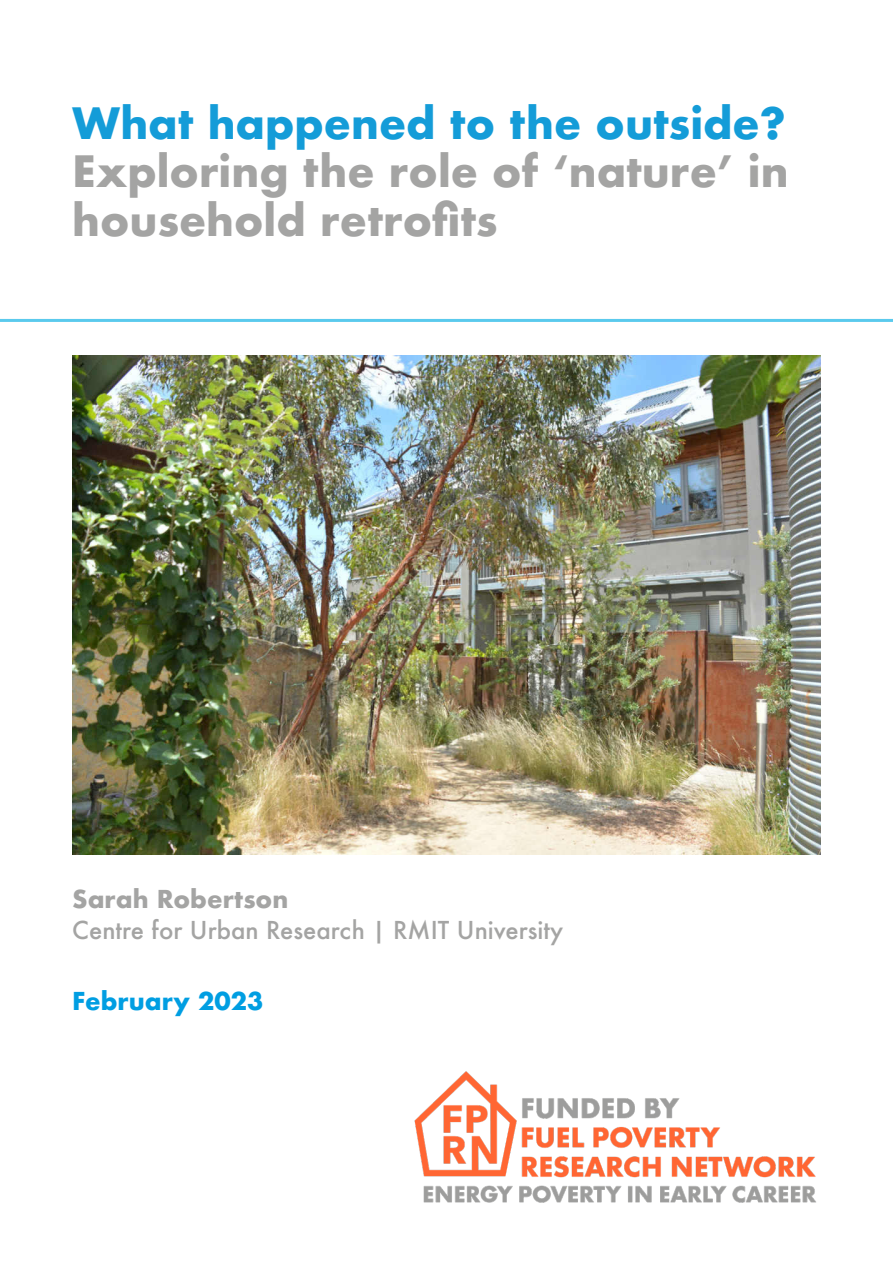
<style>
.page{position:relative;width:893px;height:1263px;background:#fff}
.page>*{position:absolute;margin:0;border:0;box-sizing:border-box;transform-origin:0 0}
.Heading_Top{font:700 42px/48.3px "Futura";color:#a4a4a3;text-align:justify}
.Author{font:500 24px/31.5px "Futura";color:#a4a4a3}
.Author-2{font:700 24px "Futura";color:#009ee2}
.s1{color:#149cd8}
.s2{font-weight:700}
</style>
<div class="page">
<img style="left:414px;top:1071px;width:402px;height:132px">
<hr style="left:0;top:319px;width:893px;height:3px;background:#5bcaed">
<img style="left:72px;top:355px;width:749px;height:499px">
<p class="Heading_Top" style="left:72px;top:99px;width:718px"><span class="s1">What happened to the outside?<br></span>Exploring the role of ‘nature’ in household retrofits</p>
<p class="Author" style="left:72px;top:883px;width:492px"><span class="s2">Sarah Robertson<br></span>Centre for Urban Research | RMIT University</p>
<p class="Author-2" style="left:72px;top:983px;width:193px">February 2023</p>
</div>
